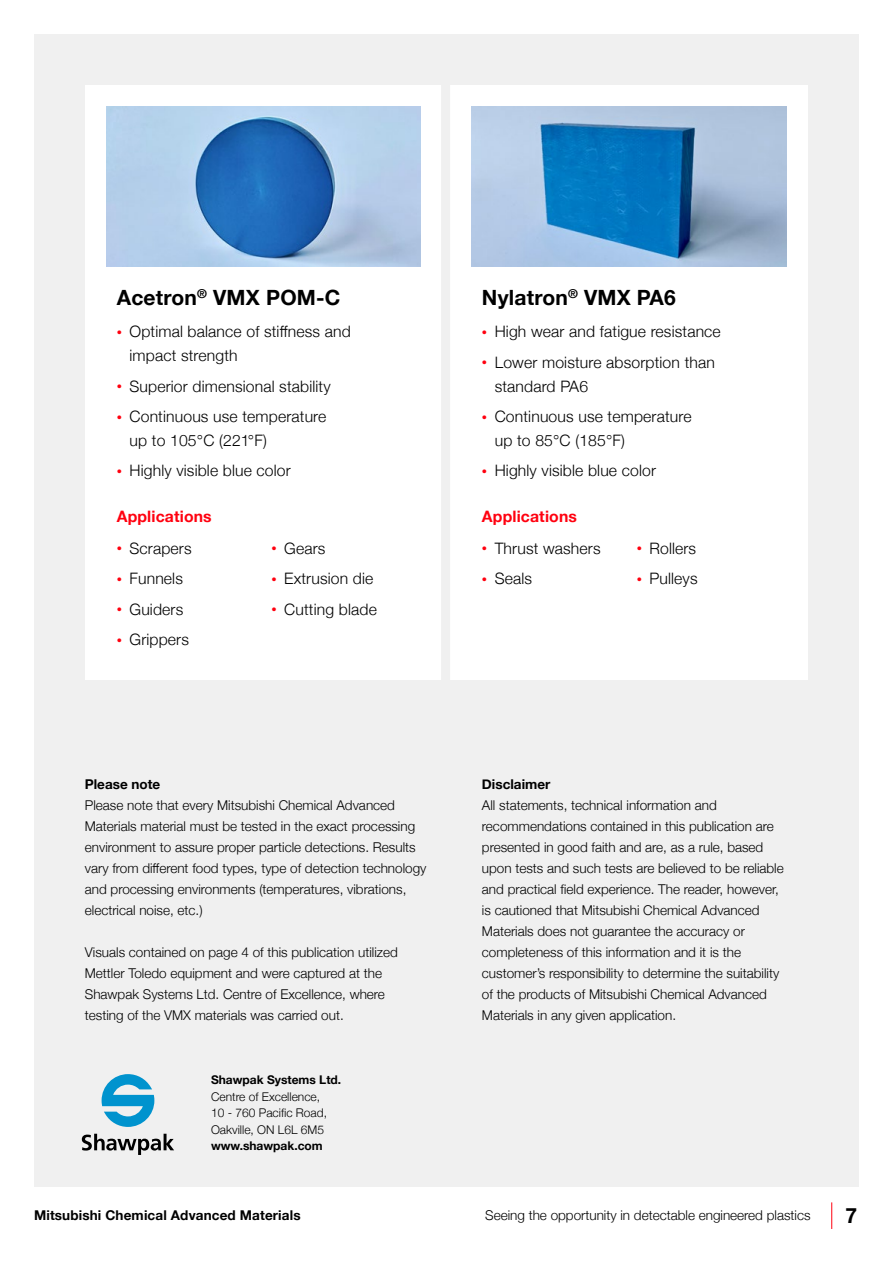
<style>
.page{position:relative;width:893px;height:1263px;background:#fff}
.page>*{position:absolute;margin:0;border:0;box-sizing:border-box;transform-origin:0 0}
.t1{font:700 21px "Helvetica Neue";letter-spacing:.01em;color:#000}
.t2{font:300 15.75px/24px "Helvetica Neue";letter-spacing:.01em;color:#000}
.t3{font:700 15.75px "Helvetica Neue";letter-spacing:.01em;color:#ff000f}
.t4{font:300 13.5px/21px "Helvetica Neue";color:#000}
.t5{font:700 13.5px "Helvetica Neue";letter-spacing:.01em;color:#000}
.t6{font:300 12px/16.5px "Helvetica Neue";color:#000}
.t7{font:700 12px "Helvetica Neue";color:#000}
.s1{font-size:10.5px;color:#ff000f}
</style>
<div class="page">
<svg style="left:831px;top:1202px;width:1px;height:27px"></svg>
<div style="left:34px;top:34px;width:825px;height:1152px;background:#f0f0f0"></div>
<div style="left:85px;top:85px;width:723px;height:595px;background:#fff"></div>
<svg style="left:82px;top:1134px;width:92px;height:21px"></svg>
<svg style="left:102px;top:1074px;width:52px;height:53px"></svg>
<div style="left:441px;top:71px;width:9px;height:631px;background:#f0f0f0"></div>
<img style="left:106px;top:106px;width:315px;height:160px">
<img style="left:471px;top:106px;width:315px;height:160px">
<h1 class="t1" style="left:117px;top:281px;width:225px">Acetron<sup>®</sup> VMX POM-C</h1>
<p class="t2" style="left:130px;top:319px;width:223px;text-indent:-13px"><span class="s1">•</span> Optimal balance of stiffness and impact strength</p>
<p class="t2" style="left:117px;top:373px;width:215px"><span class="s1">•</span> Superior dimensional stability</p>
<p class="t2" style="left:130px;top:403px;width:198px;text-indent:-13px"><span class="s1">•</span> Continuous use temperature up to 105°C (221°F)</p>
<p class="t2" style="left:117px;top:458px;width:176px"><span class="s1">•</span> Highly visible blue color</p>
<p class="t3" style="left:117px;top:504px;width:97px">Applications</p>
<p class="t2" style="left:117px;top:535px;width:76px"><span class="s1">•</span> Scrapers</p>
<p class="t2" style="left:117px;top:566px;width:68px"><span class="s1">•</span> Funnels</p>
<p class="t2" style="left:117px;top:596px;width:68px"><span class="s1">•</span> Guiders</p>
<p class="t2" style="left:117px;top:626px;width:74px"><span class="s1">•</span> Grippers</p>
<p class="t2" style="left:271px;top:535px;width:55px"><span class="s1">•</span> Gears</p>
<p class="t2" style="left:271px;top:566px;width:103px"><span class="s1">•</span> Extrusion die</p>
<p class="t2" style="left:271px;top:596px;width:107px"><span class="s1">•</span> Cutting blade</p>
<p class="t5" style="left:85px;top:774px;width:77px">Please note</p>
<p class="t4" style="left:85px;top:794px;width:343px">Please note that every Mitsubishi Chemical Advanced Materials material must be tested in the exact processing environment to assure proper particle detections. Results vary from different food types, type of detection technology and processing environments (temperatures, vibrations, electrical noise, etc.)</p>
<p class="t4" style="left:85px;top:941px;width:315px">Visuals contained on page 4 of this publication utilized Mettler Toledo equipment and were captured at the Shawpak Systems Ltd. Centre of Excellence, where testing of the VMX materials was carried out.</p>
<p class="t7" style="left:211px;top:1070px;width:132px">Shawpak Systems Ltd.</p>
<p class="t6" style="left:211px;top:1087px;width:118px">Centre of Excellence,<br>10 - 760 Pacific Road,<br>Oakville, ON L6L 6M5</p>
<p class="t7" style="left:211px;top:1136px;width:113px">www.shawpak.com</p>
<h1 class="t1" style="left:482px;top:281px;width:195px">Nylatron<sup>®</sup> VMX PA6</h1>
<p class="t2" style="left:482px;top:319px;width:240px"><span class="s1">•</span> High wear and fatigue resistance</p>
<p class="t2" style="left:495px;top:349px;width:222px;text-indent:-13px"><span class="s1">•</span> Lower moisture absorption than standard PA6</p>
<p class="t2" style="left:495px;top:403px;width:198px;text-indent:-13px"><span class="s1">•</span> Continuous use temperature up to 85°C (185°F)</p>
<p class="t2" style="left:482px;top:458px;width:176px"><span class="s1">•</span> Highly visible blue color</p>
<p class="t3" style="left:482px;top:504px;width:97px">Applications</p>
<p class="t2" style="left:482px;top:535px;width:120px"><span class="s1">•</span> Thrust washers</p>
<p class="t2" style="left:482px;top:566px;width:52px"><span class="s1">•</span> Seals</p>
<p class="t2" style="left:637px;top:535px;width:61px"><span class="s1">•</span> Rollers</p>
<p class="t2" style="left:637px;top:566px;width:62px"><span class="s1">•</span> Pulleys</p>
<p class="t5" style="left:482px;top:774px;width:70px">Disclaimer</p>
<p class="t4" style="left:482px;top:794px;width:303px">All statements, technical information and recommendations contained in this publication are presented in good faith and are, as a rule, based upon tests and such tests are believed to be reliable and practical field experience. The reader, however, is cautioned that Mitsubishi Chemical Advanced Materials does not guarantee the accuracy or completeness of this information and it is the customer’s responsibility to determine the suitability of the products of Mitsubishi Chemical Advanced Materials in any given application.</p>
<p class="t5" style="left:34px;top:1204px;width:268px">Mitsubishi Chemical Advanced Materials</p>
<p class="t4" style="left:485px;top:1203px;width:327px">Seeing the opportunity in detectable engineered plastics</p>
<h1 class="t1" style="left:846px;top:1199px;width:13px">7</h1>
</div>
